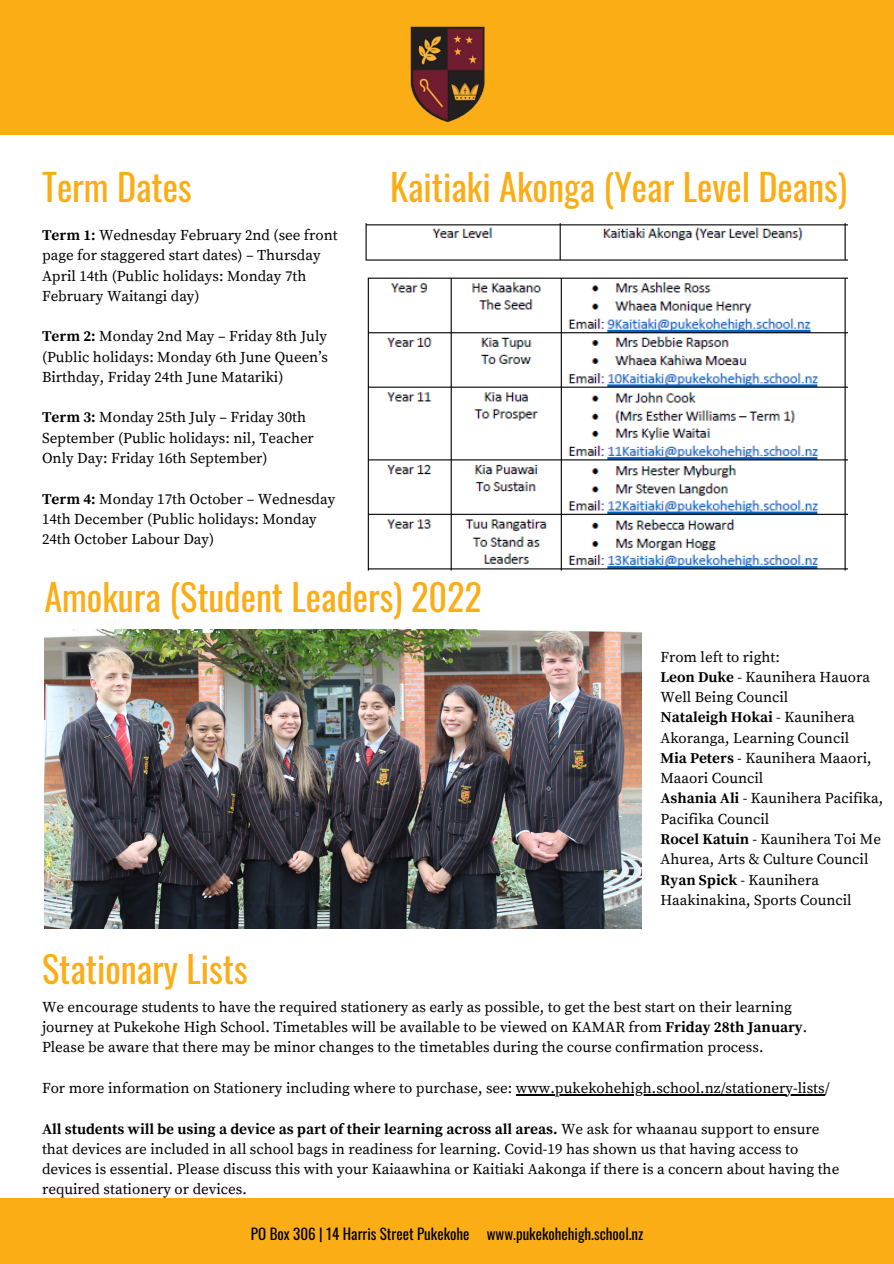
<style>
.page{position:relative;width:894px;height:1264px;background:#fff}
.page>*{position:absolute;margin:0;border:0;box-sizing:border-box;transform-origin:0 0}
.t1{font:36.3px "Oswald";color:#faad15}
.t2{font:15px/20.2px "Source Serif Pro";color:#000}
.t3{font:15px "Oswald";color:#000}
.s1{font-weight:700}
</style>
<div class="page">
<div style="left:0;top:1198px;width:893px;height:65px;background:#faad15"></div>
<div style="left:0;top:0;width:893px;height:134px;background:#faad15"></div>
<img style="left:410px;top:26px;width:75px;height:96px">
<img style="left:365px;top:223px;width:482px;height:348px">
<img style="left:44px;top:629px;width:597px;height:299px">
<hr style="left:515px;top:1094px;width:309px;height:1px;background:#000">
<h1 class="t1" style="left:42px;top:155px;width:151px">Term Dates</h1>
<p class="t2" style="left:42px;top:225px;width:297px"><span class="s1">Term 1:</span> Wednesday February 2nd (see front page for staggered start dates) – Thursday April 14th (Public holidays: Monday 7th February Waitangi day)</p>
<p class="t2" style="left:42px;top:327px;width:287px;text-align:justify"><span class="s1">Term 2:</span> Monday 2nd May – Friday 8th July (Public holidays: Monday 6th June Queen’s Birthday, Friday 24th June Matariki)</p>
<p class="t2" style="left:42px;top:408px;width:273px"><span class="s1">Term 3:</span> Monday 25th July – Friday 30th<br>September (Public holidays: nil, Teacher<br>Only Day: Friday 16th September)</p>
<p class="t2" style="left:42px;top:489px;width:295px"><span class="s1">Term 4:</span> Monday 17th October – Wednesday<br>14th December (Public holidays: Monday<br>24th October Labour Day)</p>
<h1 class="t1" style="left:390px;top:155px;width:458px">Kaitiaki Akonga (Year Level Deans)</h1>
<h1 class="t1" style="left:44px;top:564px;width:439px">Amokura (Student Leaders) 2022</h1>
<h1 class="t1" style="left:42px;top:936px;width:207px">Stationary Lists</h1>
<p class="t2" style="left:660px;top:647px;width:224px">From left to right:<br><span class="s1">Leon Duke</span> - Kaunihera Hauora<br>Well Being Council<br><span class="s1">Nataleigh Hokai</span> - Kaunihera<br>Akoranga, Learning Council<br><span class="s1">Mia Peters</span> - Kaunihera Maaori,<br>Maaori Council<br><span class="s1">Ashania Ali</span> - Kaunihera Pacifika,<br>Pacifika Council<br><span class="s1">Rocel Katuin</span> - Kaunihera Toi Me<br>Ahurea, Arts &amp; Culture Council<br><span class="s1">Ryan Spick</span> - Kaunihera<br>Haakinakina, Sports Council</p>
<p class="t2" style="left:42px;top:997px;width:766px">We encourage students to have the required stationery as early as possible, to get the best start on their learning journey at Pukekohe High School. Timetables will be available to be viewed on KAMAR from <span class="s1">Friday 28th January</span>.<br>Please be aware that there may be minor changes to the timetables during the course confirmation process.</p>
<p class="t2" style="left:42px;top:1078px;width:788px">For more information on Stationery including where to purchase, see: www.pukekohehigh.school.nz/stationery-lists/</p>
<p class="t2" style="left:42px;top:1118px;width:798px"><span class="s1">All students will be using a device as part of their learning across all areas.</span> We ask for whaanau support to ensure that devices are included in all school bags in readiness for learning. Covid-19 has shown us that having access to devices is essential. Please discuss this with your Kaiaawhina or Kaitiaki Aakonga if there is a concern about having the required stationery or devices.</p>
<p class="t3" style="left:251px;top:1220px;width:394px">PO Box 306 | 14 Harris Street Pukekohe www.pukekohehigh.school.nz</p>
</div>
